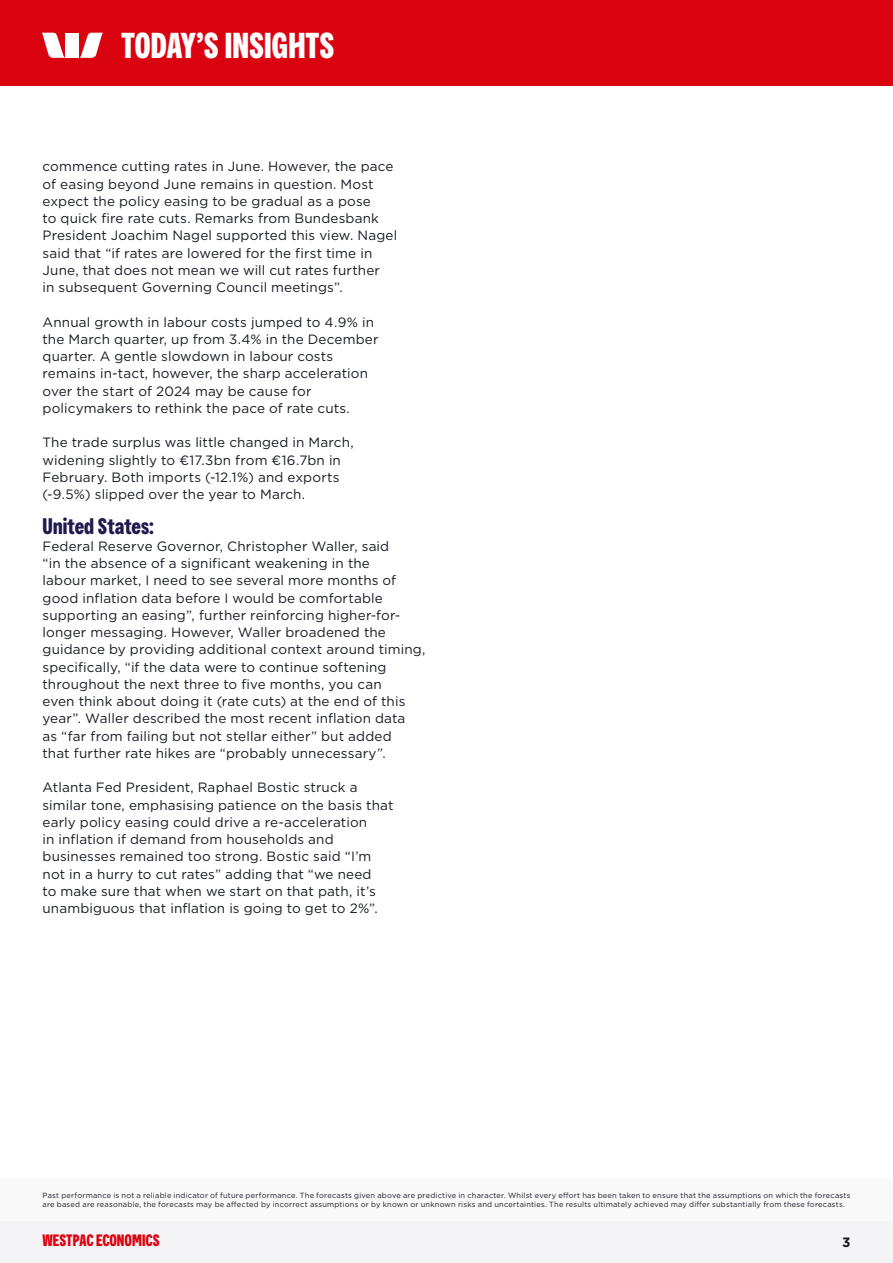
<style>
.page{position:relative;width:893px;height:1263px;background:#fff}
.page>*{position:absolute;margin:0;border:0;box-sizing:border-box;transform-origin:0 0}
.H2_Section_headline___strap_top{font:700 36px "Westpac";color:#fff}
.H5_Crosshead{font:700 22.5px "Westpac";letter-spacing:-.005em;color:#1f1b4f}
.t1{font:700 16.5px "Westpac";color:#da0310}
.P1_Body_copy{font:13.5px/17.2px "Gotham";letter-spacing:.01em;color:#181b25}
.t2{font:700 13.5px "Gotham";color:#181b25}
.t3{font:7.5px/9px "Gotham";letter-spacing:.025em;color:#181b25}
</style>
<div class="page">
<div style="left:0;top:0;width:893px;height:85px;background:#da0310"></div>
<div style="left:0;top:1220px;width:893px;height:43px;background:#f4f4f6"></div>
<div style="left:0;top:1178px;width:893px;height:42px;background:#f9f9fa"></div>
<svg style="left:42px;top:33px;width:23px;height:25px"></svg>
<svg style="left:80px;top:33px;width:23px;height:25px"></svg>
<div style="left:66px;top:33px;width:13px;height:25px;background:#fff"></div>
<p class="H2_Section_headline___strap_top" style="left:121px;top:24px;width:215px">TODAY’S INSIGHTS</p>
<p class="P1_Body_copy" style="left:43px;top:158px;width:356px">commence cutting rates in June. However, the pace of easing beyond June remains in question. Most expect the policy easing to be gradual as a pose<br>to quick fire rate cuts. Remarks from Bundesbank President Joachim Nagel supported this view. Nagel said that “if rates are lowered for the first time in June, that does not mean we will cut rates further<br>in subsequent Governing Council meetings”.</p>
<p class="P1_Body_copy" style="left:43px;top:313px;width:337px">Annual growth in labour costs jumped to 4.9% in the March quarter, up from 3.4% in the December quarter. A gentle slowdown in labour costs remains in-tact, however, the sharp acceleration over the start of 2024 may be cause for policymakers to rethink the pace of rate cuts.</p>
<p class="P1_Body_copy" style="left:43px;top:434px;width:313px">The trade surplus was little changed in March, widening slightly to €17.3bn from €16.7bn in February. Both imports (-12.1%) and exports (-9.5%) slipped over the year to March.</p>
<p class="H5_Crosshead" style="left:43px;top:512px;width:113px">United States:</p>
<p class="P1_Body_copy" style="left:43px;top:537px;width:384px">Federal Reserve Governor, Christopher Waller, said<br>“in the absence of a significant weakening in the<br>labour market, I need to see several more months of good inflation data before I would be comfortable supporting an easing”, further reinforcing higher-for&shy;longer messaging. However, Waller broadened the guidance by providing additional context around timing, specifically, “if the data were to continue softening throughout the next three to five months, you can<br>even think about doing it (rate cuts) at the end of this year”. Waller described the most recent inflation data<br>as “far from failing but not stellar either” but added<br>that further rate hikes are “probably unnecessary”.</p>
<p class="P1_Body_copy" style="left:43px;top:779px;width:352px">Atlanta Fed President, Raphael Bostic struck a similar tone, emphasising patience on the basis that early policy easing could drive a re-acceleration<br>in inflation if demand from households and businesses remained too strong. Bostic said “I’m not in a hurry to cut rates” adding that “we need<br>to make sure that when we start on that path, it’s unambiguous that inflation is going to get to 2%”.</p>
<p class="t3" style="left:43px;top:1190px;width:809px">Past performance is not a reliable indicator of future performance. The forecasts given above are predictive in character. Whilst every effort has been taken to ensure that the assumptions on which the forecasts are based are reasonable, the forecasts may be affected by incorrect assumptions or by known or unknown risks and uncertainties. The results ultimately achieved may differ substantially from these forecasts.</p>
<p class="t1" style="left:43px;top:1230px;width:119px">WESTPAC ECONOMICS</p>
<p class="t2" style="left:842px;top:1233px;width:10px">3</p>
</div>
